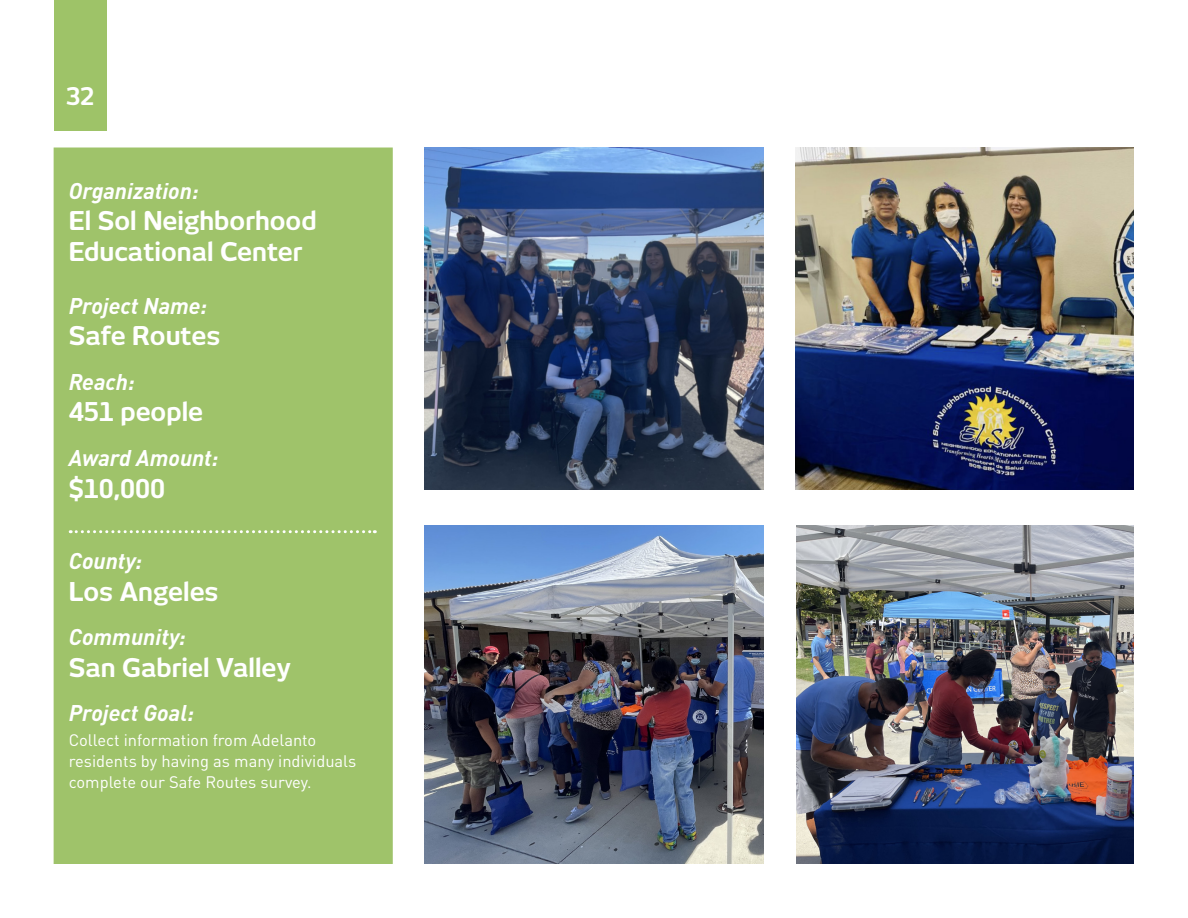
<style>
.page{position:relative;width:1188px;height:918px;background:#fff}
.page>*{position:absolute;margin:0;border:0;box-sizing:border-box;transform-origin:0 0}
.t1{font:700 25.5px/30.6px "New June";color:#fff}
.t2{font:700 24px "New June";color:#fff}
.t3{font:italic 700 22.5px "DIN Pro";color:#fff}
.t4{font:16.5px/21px "DIN Pro";color:#fff}
</style>
<div class="page">
<div style="left:54px;top:0;width:53px;height:131px;background:#9ec368"></div>
<img style="left:425px;top:148px;width:338px;height:341px">
<img style="left:796px;top:148px;width:338px;height:341px">
<img style="left:425px;top:525px;width:338px;height:339px">
<img style="left:796px;top:525px;width:338px;height:339px">
<div style="left:54px;top:148px;width:339px;height:716px;background:#9fc36a;border:2px solid #9fc36a"></div>
<svg style="left:70px;top:530px;width:305px;height:3px"></svg>
<h2 class="t2" style="left:66px;top:82px;width:30px">32</h2>
<h3 class="t3" style="left:69px;top:172px;width:132px">Organization:</h3>
<h1 class="t1" style="left:69px;top:205px;width:249px">El Sol Neighborhood<br>Educational Center</h1>
<h3 class="t3" style="left:69px;top:287px;width:140px">Project Name:</h3>
<h1 class="t1" style="left:69px;top:321px;width:153px">Safe Routes</h1>
<h3 class="t3" style="left:69px;top:363px;width:67px">Reach:</h3>
<h1 class="t1" style="left:69px;top:397px;width:136px">451 people</h1>
<h3 class="t3" style="left:69px;top:439px;width:151px">Award Amount:</h3>
<h1 class="t1" style="left:69px;top:473px;width:98px">$10,000</h1>
<h3 class="t3" style="left:69px;top:543px;width:75px">County:</h3>
<h1 class="t1" style="left:69px;top:576px;width:151px">Los Angeles</h1>
<h3 class="t3" style="left:69px;top:619px;width:119px">Community:</h3>
<h1 class="t1" style="left:69px;top:652px;width:224px">San Gabriel Valley</h1>
<h3 class="t3" style="left:69px;top:695px;width:127px">Project Goal:</h3>
<p class="t4" style="left:69px;top:729px;width:289px">Collect information from Adelanto residents by having as many individuals complete our Safe Routes survey.</p>
</div>
